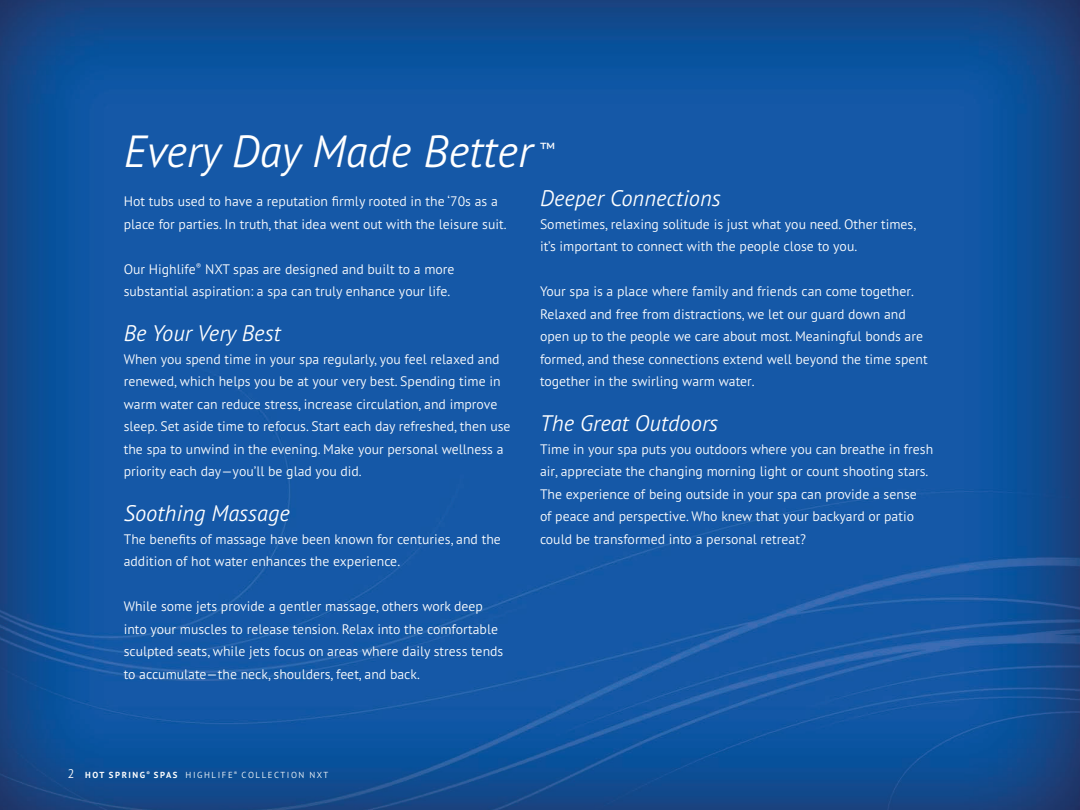
<style>
.page{position:relative;width:1080px;height:810px;background:#fff}
.page>*{position:absolute;margin:0;border:0;box-sizing:border-box;transform-origin:0 0}
.t1{font:italic 300 45px "PT Sans Pro";color:#fff}
.t2{font:italic 300 22.5px "PT Sans Pro";color:#fff}
.t3{font:italic 300 17.5px "PT Sans Pro";color:#fff}
.t4{font:300 13.75px/22.5px "PT Sans Pro";color:#fff}
.t5{font:300 8.75px "PT Sans Pro";letter-spacing:.18em;color:#fff}
.s1{font-size:12.5px}
.s2{font-weight:700}
</style>
<div class="page">
<img style="left:0;top:0;width:1080px;height:810px">
<h1 class="t1" style="left:124px;top:122px;width:410px">Every Day Made Better</h1>
<p class="t3" style="left:539px;top:138px;width:17px">™</p>
<p class="t4" style="left:124px;top:190px;width:384px">Hot tubs used to have a reputation firmly rooted in the ‘70s as a place for parties. In truth, that idea went out with the leisure suit.</p>
<p class="t4" style="left:124px;top:257px;width:332px">Our Highlife<sup>®</sup> NXT spas are designed and built to a more substantial aspiration: a spa can truly enhance your life.</p>
<h2 class="t2" style="left:124px;top:319px;width:158px">Be Your Very Best</h2>
<p class="t4" style="left:124px;top:347px;width:388px">When you spend time in your spa regularly, you feel relaxed and renewed, which helps you be at your very best. Spending time in warm water can reduce stress, increase circulation, and improve sleep. Set aside time to refocus. Start each day refreshed, then use the spa to unwind in the evening. Make your personal wellness a priority each day—you’ll be glad you did.</p>
<h2 class="t2" style="left:124px;top:499px;width:168px">Soothing Massage</h2>
<p class="t4" style="left:124px;top:527px;width:379px">The benefits of massage have been known for centuries, and the addition of hot water enhances the experience.</p>
<p class="t4" style="left:124px;top:595px;width:381px">While some jets provide a gentler massage, others work deep into your muscles to release tension. Relax into the comfortable sculpted seats, while jets focus on areas where daily stress tends to accumulate—the neck, shoulders, feet, and back.</p>
<h2 class="t2" style="left:540px;top:184px;width:182px">Deeper Connections</h2>
<p class="t4" style="left:540px;top:212px;width:378px">Sometimes, relaxing solitude is just what you need. Other times, it’s important to connect with the people close to you.</p>
<p class="t4" style="left:540px;top:280px;width:389px">Your spa is a place where family and friends can come together.<br>Relaxed and free from distractions, we let our guard down and open up to the people we care about most. Meaningful bonds are formed, and these connections extend well beyond the time spent together in the swirling warm water.</p>
<h2 class="t2" style="left:540px;top:409px;width:180px">The Great Outdoors</h2>
<p class="t4" style="left:540px;top:437px;width:395px">Time in your spa puts you outdoors where you can breathe in fresh air, appreciate the changing morning light or count shooting stars.<br>The experience of being outside in your spa can provide a sense<br>of peace and perspective. Who knew that your backyard or patio could be transformed into a personal retreat?</p>
<p class="t5" style="left:68px;top:769px;width:214px"><span class="s1">2</span> <span class="s2">HOT SPRING</span><sup>®</sup> <span class="s2">SPAS</span> Hi gh li fe<sup>®</sup> Co llection</p>
<p class="t5" style="left:309px;top:769px;width:21px">NXT</p>
</div>
